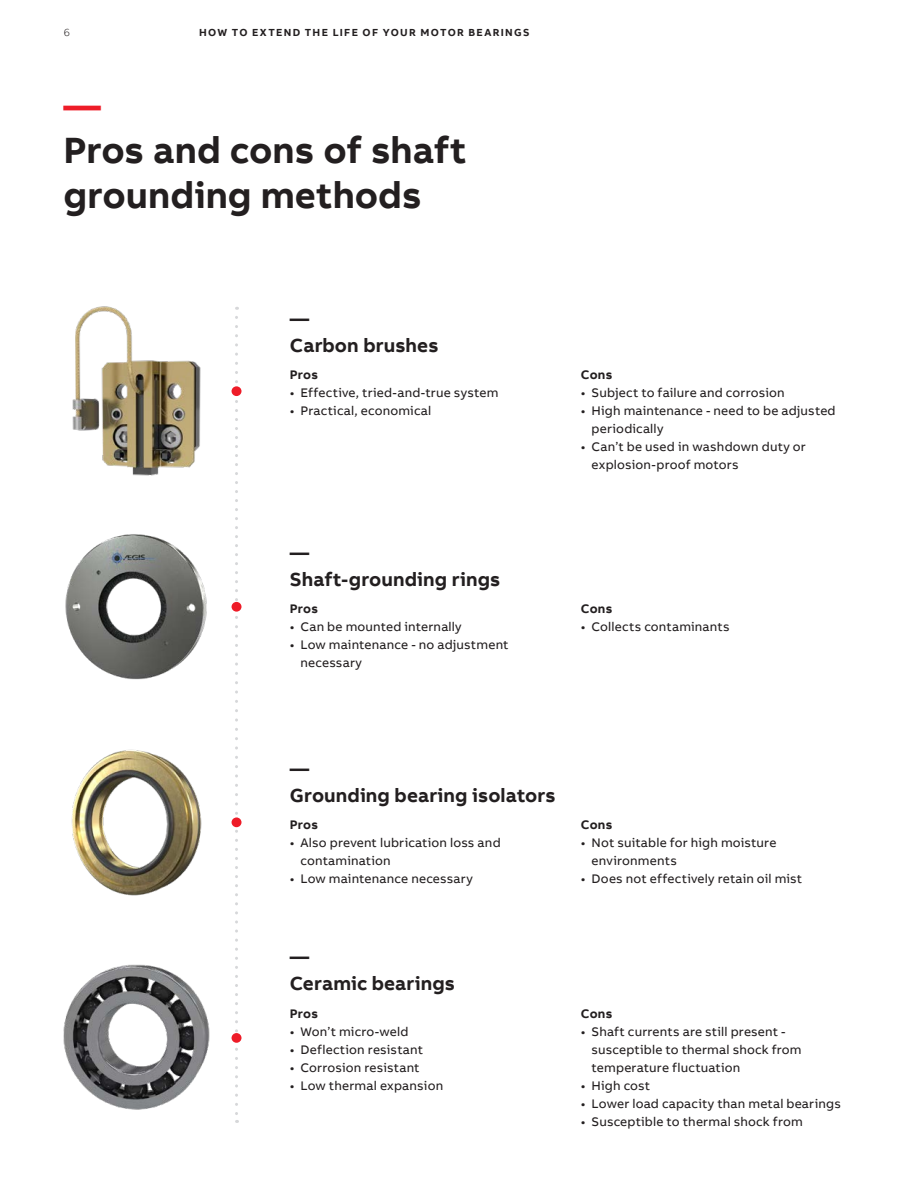
<style>
.page{position:relative;width:918px;height:1188px;background:#fff}
.page>*{position:absolute;margin:0;border:0;box-sizing:border-box;transform-origin:0 0}
.t1{font:700 37.5px/45px "AB Bvoice";color:#231f20}
.t2{font:700 37.5px "AB Bvoice";color:#ee1c28}
.t3{font:700 19.5px/27px "AB Bvoice";letter-spacing:.005em;color:#231f20}
.t4{font:12.75px/18px "AB Bvoice";letter-spacing:.015em;color:#231f20}
.t5{font:700 12.75px "AB Bvoice";letter-spacing:.01em;color:#231f20}
.t6{font:700 10.5px "AB Bvoice";letter-spacing:.125em;color:#231f20}
.t7{font:300 10.5px "AB Bvoice";color:#231f20}
</style>
<div class="page">
<img style="left:71px;top:749px;width:131px;height:147px">
<img style="left:65px;top:534px;width:142px;height:146px">
<img style="left:72px;top:306px;width:129px;height:170px">
<img style="left:63px;top:964px;width:147px;height:146px">
<svg style="left:235px;top:317px;width:3px;height:66px"></svg>
<svg style="left:235px;top:401px;width:3px;height:201px"></svg>
<svg style="left:235px;top:617px;width:3px;height:198px"></svg>
<div style="left:232px;top:386px;width:10px;height:10px;background:#ee1c28;border-radius:50%"></div>
<div style="left:232px;top:602px;width:10px;height:10px;background:#ee1c28;border-radius:50%"></div>
<div style="left:232px;top:817px;width:10px;height:10px;background:#ee1c28;border-radius:50%"></div>
<svg style="left:235px;top:831px;width:3px;height:202px"></svg>
<svg style="left:235px;top:1049px;width:3px;height:74px"></svg>
<div style="left:232px;top:1033px;width:10px;height:10px;background:#ee1c28;border-radius:50%"></div>
<p class="t7" style="left:64px;top:26px;width:8px">6</p>
<p class="t6" style="left:199px;top:25px;width:332px">HOW TO EXTEND THE LIFE OF YOUR MOTOR BEARINGS</p>
<h1 class="t2" style="left:64px;top:81px;width:39px">—</h1>
<h1 class="t1" style="left:64px;top:128px;width:404px">Pros and cons of shaft grounding methods</h1>
<h2 class="t3" style="left:290px;top:305px;width:150px">—<br>Carbon brushes</h2>
<p class="t5" style="left:290px;top:367px;width:30px">Pros</p>
<p class="t4" style="left:290px;top:384px;width:210px">• Effective, tried-and-true system</p>
<p class="t4" style="left:290px;top:402px;width:143px">• Practical, economical</p>
<h2 class="t3" style="left:290px;top:539px;width:212px">—<br>Shaft-grounding rings</h2>
<p class="t5" style="left:290px;top:601px;width:30px">Pros</p>
<p class="t4" style="left:290px;top:618px;width:173px">• Can be mounted internally</p>
<p class="t4" style="left:301px;top:636px;width:210px;text-indent:-11px">• Low maintenance - no adjustment necessary</p>
<p class="t5" style="left:581px;top:367px;width:33px">Cons</p>
<p class="t4" style="left:581px;top:384px;width:205px">• Subject to failure and corrosion</p>
<p class="t4" style="left:592px;top:402px;width:246px;text-indent:-11px">• High maintenance - need to be adjusted periodically</p>
<p class="t4" style="left:592px;top:438px;width:216px;text-indent:-11px">• Can’t be used in washdown duty or explosion-proof motors</p>
<p class="t5" style="left:581px;top:601px;width:33px">Cons</p>
<p class="t4" style="left:581px;top:618px;width:150px">• Collects contaminants</p>
<h2 class="t3" style="left:290px;top:755px;width:267px">—<br>Grounding bearing isolators</h2>
<p class="t5" style="left:290px;top:817px;width:30px">Pros</p>
<p class="t4" style="left:301px;top:834px;width:202px;text-indent:-11px">• Also prevent lubrication loss and contamination</p>
<p class="t4" style="left:290px;top:870px;width:184px">• Low maintenance necessary</p>
<p class="t5" style="left:581px;top:817px;width:33px">Cons</p>
<p class="t4" style="left:592px;top:834px;width:186px;text-indent:-11px">• Not suitable for high moisture environments</p>
<p class="t4" style="left:581px;top:870px;width:223px">• Does not effectively retain oil mist</p>
<h2 class="t3" style="left:290px;top:943px;width:167px">—<br>Ceramic bearings</h2>
<p class="t5" style="left:290px;top:1006px;width:30px">Pros</p>
<p class="t4" style="left:290px;top:1023px;width:120px">• Won’t micro-weld</p>
<p class="t4" style="left:290px;top:1041px;width:135px">• Deflection resistant</p>
<p class="t4" style="left:290px;top:1059px;width:131px">• Corrosion resistant</p>
<p class="t4" style="left:290px;top:1077px;width:155px">• Low thermal expansion</p>
<p class="t5" style="left:581px;top:1006px;width:33px">Cons</p>
<p class="t4" style="left:592px;top:1023px;width:212px;text-indent:-11px">• Shaft currents are still present - susceptible to thermal shock from temperature fluctuation</p>
<p class="t4" style="left:581px;top:1077px;width:71px">• High cost</p>
<p class="t4" style="left:581px;top:1095px;width:261px">• Lower load capacity than metal bearings</p>
<p class="t4" style="left:581px;top:1113px;width:223px">• Susceptible to thermal shock from</p>
</div>
